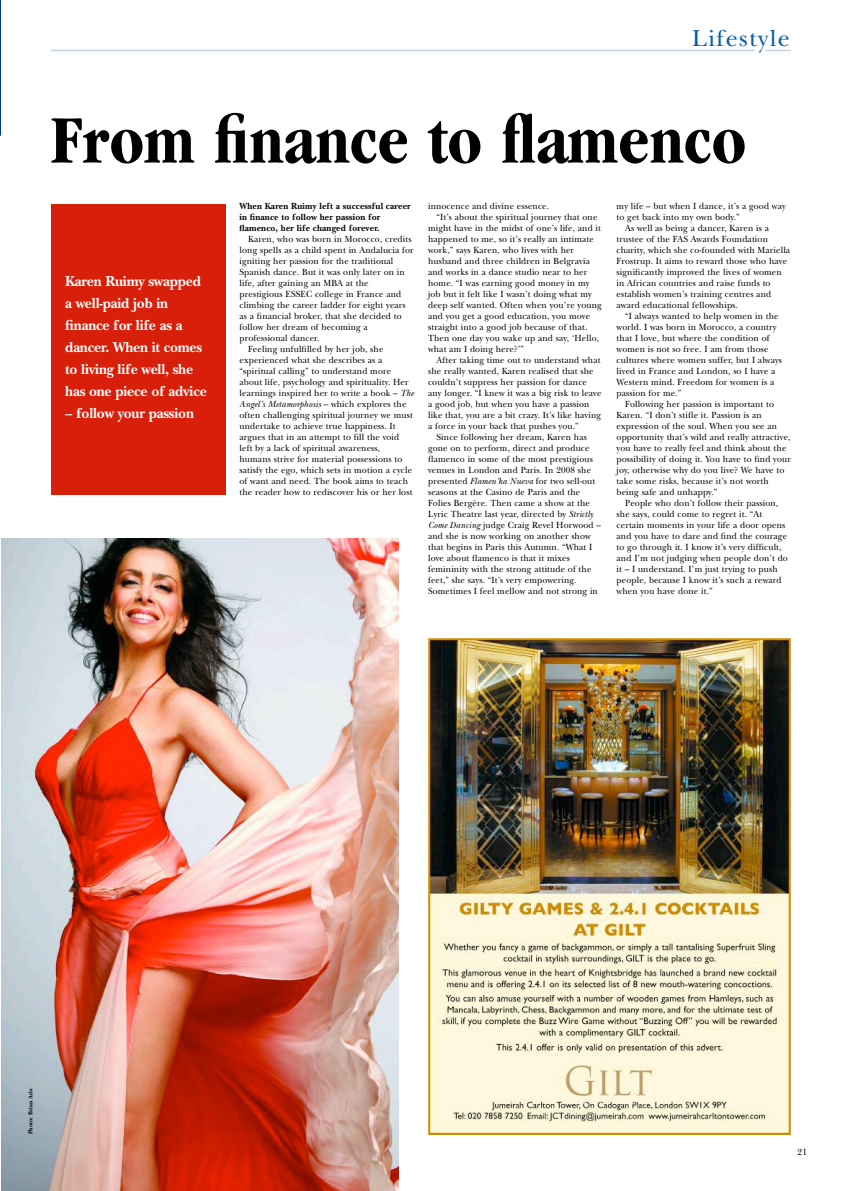
<style>
.page{position:relative;width:842px;height:1191px;background:#fff}
.page>*{position:absolute;margin:0;border:0;box-sizing:border-box;transform-origin:0 0}
.t1{font:700 condensed 70px "Garamond";color:#000}
.t2{font:24px "New Baskerville";letter-spacing:.06em;color:#075cac}
.t3{font:700 15px/22px "New Baskerville";letter-spacing:-.015em;color:#fff;scale:.95 1}
.t4{font:9.3px "New Baskerville";letter-spacing:.015em;color:#000;scale:.95 1}
.t5{font:700 9.3px/11px "New Baskerville";letter-spacing:.015em;color:#000;scale:.95 1}
.t6{font:italic 9.3px "New Baskerville";letter-spacing:.015em;color:#000;scale:.95 1}
.t7{font:700 6px "New Baskerville";color:#000}
.s1{font-style:italic}
.s2{font-style:normal}
</style>
<div class="page">
<img style="left:1px;top:539px;width:398px;height:652px">
<svg style="left:765px;top:50px;width:26px;height:1px"></svg>
<hr style="left:51px;top:50px;width:703px;height:1px;background:#c3d2e7">
<div style="left:51px;top:205px;width:174px;height:290px;background:#d81f09"></div>
<img style="left:428px;top:638px;width:363px;height:496px">
<img style="left:0;top:1px;width:1px;height:135px">
<h2 class="t2" style="left:692px;top:24px;width:99px">Lifestyle</h2>
<h1 class="t1" style="left:51px;top:101px;width:697px">From finance to flamenco</h1>
<h3 class="t3" style="left:65px;top:270px;width:150px">Karen Ruimy swapped a well-paid job in finance for life as a dancer. When it comes to living life well, she has one piece of advice</h3>
<h3 class="t3" style="left:65px;top:402px;width:137px">– follow your passion</h3>
<p class="t5" style="left:240px;top:200px;width:182px">When Karen Ruimy left a successful career in finance to follow her passion for flamenco, her life changed forever.</p>
<p class="t4" style="left:248px;top:233px;width:174px">Karen, who was born in Morocco, credits</p>
<p class="t4" style="left:240px;top:244px;width:185px">long spells as a child spent in Andalucia for</p>
<p class="t4" style="left:240px;top:255px;width:163px">igniting her passion for the traditional</p>
<p class="t4" style="left:240px;top:266px;width:175px">Spanish dance. But it was only later on in</p>
<p class="t4" style="left:240px;top:277px;width:137px">life, after gaining an MBA at the</p>
<p class="t4" style="left:240px;top:288px;width:172px">prestigious ESSEC college in France and</p>
<p class="t4" style="left:240px;top:299px;width:176px">climbing the career ladder for eight years</p>
<p class="t4" style="left:240px;top:310px;width:172px">as a financial broker, that she decided to</p>
<p class="t4" style="left:240px;top:321px;width:137px">follow her dream of becoming a</p>
<p class="t4" style="left:240px;top:332px;width:86px">professional dancer.</p>
<p class="t4" style="left:248px;top:343px;width:144px">Feeling unfulfilled by her job, she</p>
<p class="t4" style="left:240px;top:354px;width:152px">experienced what she describes as a</p>
<p class="t4" style="left:240px;top:365px;width:161px">“spiritual calling” to understand more</p>
<p class="t4" style="left:240px;top:376px;width:179px">about life, psychology and spirituality. Her</p>
<p class="t4" style="left:240px;top:387px;width:185px">learnings inspired her to write a book – <span class="s1">The</span></p>
<p class="t6" style="left:240px;top:398px;width:177px">Angel’s Metamorphosis <span class="s2">– which explores the</span></p>
<p class="t4" style="left:240px;top:409px;width:184px">often challenging spiritual journey we must</p>
<p class="t4" style="left:240px;top:420px;width:166px">undertake to achieve true happiness. It</p>
<p class="t4" style="left:240px;top:431px;width:170px">argues that in an attempt to fill the void</p>
<p class="t4" style="left:240px;top:442px;width:149px">left by a lack of spiritual awareness,</p>
<p class="t4" style="left:240px;top:453px;width:173px">humans strive for material possessions to</p>
<p class="t4" style="left:240px;top:464px;width:183px">satisfy the ego, which sets in motion a cycle</p>
<p class="t4" style="left:240px;top:475px;width:179px">of want and need. The book aims to teach</p>
<p class="t4" style="left:240px;top:486px;width:184px">the reader how to rediscover his or her lost</p>
<p class="t4" style="left:428px;top:200px;width:129px">innocence and divine essence.</p>
<p class="t4" style="left:437px;top:211px;width:171px">“It’s about the spiritual journey that one</p>
<p class="t4" style="left:428px;top:222px;width:184px">might have in the midst of one’s life, and it</p>
<p class="t4" style="left:428px;top:233px;width:176px">happened to me, so it’s really an intimate</p>
<p class="t4" style="left:428px;top:244px;width:155px">work,” says Karen, who lives with her</p>
<p class="t4" style="left:428px;top:255px;width:172px">husband and three children in Belgravia</p>
<p class="t4" style="left:428px;top:266px;width:169px">and works in a dance studio near to her</p>
<p class="t4" style="left:428px;top:277px;width:171px">home. “I was earning good money in my</p>
<p class="t4" style="left:428px;top:288px;width:174px">job but it felt like I wasn’t doing what my</p>
<p class="t4" style="left:428px;top:299px;width:184px">deep self wanted. Often when you’re young</p>
<p class="t4" style="left:428px;top:310px;width:172px">and you get a good education, you move</p>
<p class="t4" style="left:428px;top:321px;width:169px">straight into a good job because of that.</p>
<p class="t4" style="left:428px;top:332px;width:181px">Then one day you wake up and say, ‘Hello,</p>
<p class="t4" style="left:428px;top:343px;width:102px">what am I doing here?’”</p>
<p class="t4" style="left:437px;top:354px;width:174px">After taking time out to understand what</p>
<p class="t4" style="left:428px;top:365px;width:176px">she really wanted, Karen realised that she</p>
<p class="t4" style="left:428px;top:376px;width:169px">couldn’t suppress her passion for dance</p>
<p class="t4" style="left:428px;top:387px;width:184px">any longer. “I knew it was a big risk to leave</p>
<p class="t4" style="left:428px;top:398px;width:171px">a good job, but when you have a passion</p>
<p class="t4" style="left:428px;top:409px;width:184px">like that, you are a bit crazy. It’s like having</p>
<p class="t4" style="left:428px;top:420px;width:160px">a force in your back that pushes you.”</p>
<p class="t4" style="left:437px;top:431px;width:160px">Since following her dream, Karen has</p>
<p class="t4" style="left:428px;top:442px;width:171px">gone on to perform, direct and produce</p>
<p class="t4" style="left:428px;top:453px;width:175px">flamenco in some of the most prestigious</p>
<p class="t4" style="left:428px;top:464px;width:173px">venues in London and Paris. In 2008 she</p>
<p class="t4" style="left:428px;top:475px;width:177px">presented <span class="s1">Flamen’ka Nueva</span> for two sell-out</p>
<p class="t4" style="left:428px;top:486px;width:162px">seasons at the Casino de Paris and the</p>
<p class="t4" style="left:428px;top:497px;width:172px">Folies Bergère. Then came a show at the</p>
<p class="t4" style="left:428px;top:508px;width:175px">Lyric Theatre last year, directed by <span class="s1">Strictly</span></p>
<p class="t4" style="left:428px;top:519px;width:183px"><span class="s1">Come Dancing</span> judge Craig Revel Horwood –</p>
<p class="t4" style="left:428px;top:530px;width:173px">and she is now working on another show</p>
<p class="t4" style="left:428px;top:541px;width:174px">that begins in Paris this Autumn. “What I</p>
<p class="t4" style="left:428px;top:552px;width:151px">love about flamenco is that it mixes</p>
<p class="t4" style="left:428px;top:563px;width:173px">femininity with the strong attitude of the</p>
<p class="t4" style="left:428px;top:574px;width:158px">feet,” she says. “It’s very empowering.</p>
<p class="t4" style="left:428px;top:585px;width:180px">Sometimes I feel mellow and not strong in</p>
<p class="t4" style="left:617px;top:200px;width:180px">my life – but when I dance, it’s a good way</p>
<p class="t4" style="left:617px;top:211px;width:131px">to get back into my own body.”</p>
<p class="t4" style="left:625px;top:222px;width:153px">As well as being a dancer, Karen is a</p>
<p class="t4" style="left:617px;top:233px;width:161px">trustee of the FAS Awards Foundation</p>
<p class="t4" style="left:617px;top:244px;width:184px">charity, which she co-founded with Mariella</p>
<p class="t4" style="left:617px;top:255px;width:181px">Frostrup. It aims to reward those who have</p>
<p class="t4" style="left:617px;top:266px;width:175px">significantly improved the lives of women</p>
<p class="t4" style="left:617px;top:277px;width:164px">in African countries and raise funds to</p>
<p class="t4" style="left:617px;top:288px;width:164px">establish women’s training centres and</p>
<p class="t4" style="left:617px;top:299px;width:129px">award educational fellowships.</p>
<p class="t4" style="left:625px;top:310px;width:163px">“I always wanted to help women in the</p>
<p class="t4" style="left:617px;top:321px;width:170px">world. I was born in Morocco, a country</p>
<p class="t4" style="left:617px;top:332px;width:163px">that I love, but where the condition of</p>
<p class="t4" style="left:617px;top:343px;width:161px">women is not so free. I am from those</p>
<p class="t4" style="left:617px;top:354px;width:176px">cultures where women suffer, but I always</p>
<p class="t4" style="left:617px;top:365px;width:169px">lived in France and London, so I have a</p>
<p class="t4" style="left:617px;top:376px;width:167px">Western mind. Freedom for women is a</p>
<p class="t4" style="left:617px;top:387px;width:70px">passion for me.”</p>
<p class="t4" style="left:625px;top:398px;width:158px">Following her passion is important to</p>
<p class="t4" style="left:617px;top:409px;width:154px">Karen. “I don’t stifle it. Passion is an</p>
<p class="t4" style="left:617px;top:420px;width:170px">expression of the soul. When you see an</p>
<p class="t4" style="left:617px;top:431px;width:185px">opportunity that’s wild and really attractive,</p>
<p class="t4" style="left:617px;top:442px;width:180px">you have to really feel and think about the</p>
<p class="t4" style="left:617px;top:453px;width:185px">possibility of doing it. You have to find your</p>
<p class="t4" style="left:617px;top:464px;width:178px">joy, otherwise why do you live? We have to</p>
<p class="t4" style="left:617px;top:475px;width:162px">take some risks, because it’s not worth</p>
<p class="t4" style="left:617px;top:486px;width:108px">being safe and unhappy.”</p>
<p class="t4" style="left:625px;top:497px;width:163px">People who don’t follow their passion,</p>
<p class="t4" style="left:617px;top:508px;width:155px">she says, could come to regret it. “At</p>
<p class="t4" style="left:617px;top:519px;width:179px">certain moments in your life a door opens</p>
<p class="t4" style="left:617px;top:530px;width:181px">and you have to dare and find the courage</p>
<p class="t4" style="left:617px;top:541px;width:175px">to go through it. I know it’s very difficult,</p>
<p class="t4" style="left:617px;top:552px;width:182px">and I’m not judging when people don’t do</p>
<p class="t4" style="left:617px;top:563px;width:171px">it – I understand. I’m just trying to push</p>
<p class="t4" style="left:617px;top:574px;width:175px">people, because I know it’s such a reward</p>
<p class="t4" style="left:617px;top:585px;width:103px">when you have done it.”</p>
<p class="t7" style="left:27px;top:1134px;width:47px;rotate:-90deg">Photo: Brian Aris</p>
<p class="t4" style="left:798px;top:1146px;width:11px">21</p>
</div>
